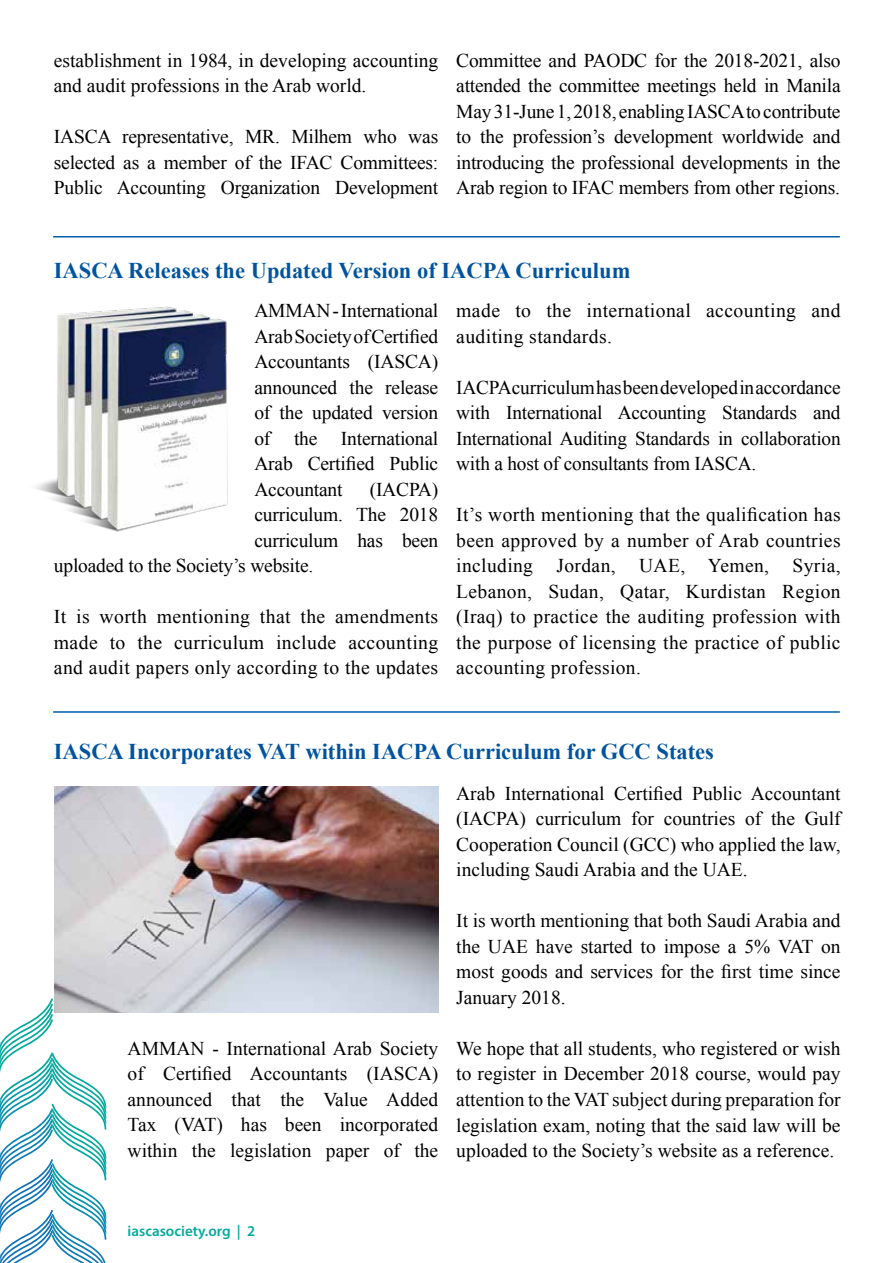
<style>
.page{position:relative;width:893px;height:1263px;background:#fff}
.page>*{position:absolute;margin:0;border:0;box-sizing:border-box;transform-origin:0 0}
.t1{font:700 22.5px "Times New Roman";color:#00539f}
.t2{font:19.5px/25.5px "Times New Roman";color:#000}
.t3{font:19.5px/25.5px "Times New Roman";letter-spacing:.02em;color:#000}
.t4{font:600 15px "Myriad Pro";color:#04aa9d}
</style>
<div class="page">
<svg style="left:0;top:998px;width:106px;height:265px"></svg>
<hr style="left:53px;top:711px;width:787px;height:2px;background:#005daa">
<hr style="left:53px;top:236px;width:787px;height:1px;background:#005daa">
<img style="left:35px;top:306px;width:193px;height:226px">
<img style="left:55px;top:786px;width:383px;height:227px">
<p class="t2" style="left:54px;top:47px;width:386px">establishment in 1984, in developing accounting and audit professions in the Arab world.</p>
<p class="t2" style="left:408px;top:124px;width:31px">was</p>
<p class="t2" style="left:122px;top:124px;width:113px">representative,</p>
<p class="t2" style="left:291px;top:124px;width:62px">Milhem</p>
<p class="t2" style="left:364px;top:124px;width:35px">who</p>
<p class="t2" style="left:54px;top:124px;width:59px">IASCA</p>
<p class="t2" style="left:54px;top:149px;width:386px">selected as a member of the IFAC Committees:</p>
<p class="t2" style="left:335px;top:175px;width:105px">Development</p>
<p class="t2" style="left:245px;top:124px;width:36px">MR.</p>
<p class="t2" style="left:54px;top:175px;width:50px">Public</p>
<p class="t2" style="left:117px;top:175px;width:91px">Accounting</p>
<p class="t2" style="left:221px;top:175px;width:101px">Organization</p>
<p class="t2" style="left:456px;top:47px;width:386px;text-align:right">Committee and PAODC for the 2018-2021, also attended the committee meetings held in Manila May31-June1,2018,enablingIASCAtocontribute and</p>
<p class="t2" style="left:480px;top:124px;width:25px">the</p>
<p class="t2" style="left:513px;top:124px;width:94px">profession s’</p>
<p class="t2" style="left:614px;top:124px;width:100px">development</p>
<p class="t2" style="left:722px;top:124px;width:83px">worldwide</p>
<p class="t2" style="left:456px;top:124px;width:386px">to<br>introducing the professional developments in the<br>Arab region to IFAC members from other regions.</p>
<p class="t1" style="left:54px;top:255px;width:578px">IASCA Releases the Updated Version of IACPA Curriculum</p>
<p class="t2" style="left:254px;top:298px;width:185px;text-align:right">AMMAN-International<br>ArabSocietyofCertified (IASCA(</p>
<p class="t2" style="left:254px;top:349px;width:97px">Accountants</p>
<p class="t2" style="left:254px;top:374px;width:84px">announced</p>
<p class="t2" style="left:350px;top:374px;width:25px">the</p>
<p class="t2" style="left:385px;top:374px;width:54px">release</p>
<p class="t2" style="left:280px;top:400px;width:25px">the</p>
<p class="t2" style="left:254px;top:400px;width:18px">of</p>
<p class="t2" style="left:312px;top:400px;width:62px">updated</p>
<p class="t2" style="left:382px;top:400px;width:58px">version</p>
<p class="t2" style="left:254px;top:425px;width:18px">of</p>
<p class="t2" style="left:294px;top:425px;width:25px">the</p>
<p class="t2" style="left:341px;top:425px;width:99px">International</p>
<p class="t2" style="left:254px;top:451px;width:40px">Arab</p>
<p class="t2" style="left:308px;top:451px;width:68px">Certified</p>
<p class="t2" style="left:389px;top:451px;width:50px">Public</p>
<p class="t2" style="left:254px;top:476px;width:90px">Accountant</p>
<p class="t2" style="left:254px;top:502px;width:90px">curriculum.</p>
<p class="t2" style="left:370px;top:476px;width:70px">(IACPA(</p>
<p class="t2" style="left:356px;top:502px;width:31px">The</p>
<p class="t2" style="left:400px;top:502px;width:40px">2018</p>
<p class="t2" style="left:54px;top:527px;width:286px;text-indent:201px">curriculum uploaded to the Society s’ website.</p>
<p class="t3" style="left:335px;top:604px;width:105px">amendments</p>
<p class="t2" style="left:357px;top:527px;width:27px">has</p>
<p class="t2" style="left:402px;top:527px;width:38px">been</p>
<p class="t2" style="left:76px;top:604px;width:15px">is</p>
<p class="t2" style="left:99px;top:604px;width:49px">worth</p>
<p class="t3" style="left:157px;top:604px;width:95px">mentioning</p>
<p class="t2" style="left:260px;top:604px;width:32px">that</p>
<p class="t2" style="left:300px;top:604px;width:26px">the</p>
<p class="t2" style="left:54px;top:604px;width:14px">It</p>
<p class="t3" style="left:54px;top:629px;width:386px">made<br>and audit papers only according to the updates</p>
<p class="t2" style="left:137px;top:629px;width:26px">the</p>
<p class="t3" style="left:174px;top:629px;width:91px">curriculum</p>
<p class="t3" style="left:276px;top:629px;width:62px">include</p>
<p class="t3" style="left:348px;top:629px;width:91px">accounting</p>
<p class="t2" style="left:110px;top:629px;width:17px">to</p>
<p class="t3" style="left:456px;top:298px;width:157px">made<br>auditing standards.</p>
<p class="t2" style="left:456px;top:374px;width:386px;text-align:right">IACPAcurriculumhasbeendevelopedinaccordance and</p>
<p class="t2" style="left:546px;top:298px;width:26px">the</p>
<p class="t3" style="left:587px;top:298px;width:106px">international</p>
<p class="t3" style="left:706px;top:298px;width:91px">accounting</p>
<p class="t2" style="left:811px;top:298px;width:31px">and</p>
<p class="t2" style="left:515px;top:298px;width:17px">to</p>
<p class="t2" style="left:456px;top:400px;width:386px">with<br>International Auditing Standards in collaboration with a host of consultants from IASCA.</p>
<p class="t3" style="left:456px;top:502px;width:386px;text-align:right">It s’ worth mentioning that the qualification has been approved by a number of Arab countries<br>Syria,</p>
<p class="t2" style="left:506px;top:400px;width:98px">International</p>
<p class="t2" style="left:618px;top:400px;width:90px">Accounting</p>
<p class="t2" style="left:722px;top:400px;width:76px">Standards</p>
<p class="t3" style="left:456px;top:553px;width:78px">including</p>
<p class="t2" style="left:556px;top:553px;width:61px">Jordan,</p>
<p class="t2" style="left:639px;top:553px;width:48px">UAE,</p>
<p class="t2" style="left:708px;top:553px;width:63px">Yemen,</p>
<p class="t3" style="left:456px;top:578px;width:386px">Lebanon,<br>(Iraq) to practice the auditing profession with the purpose of licensing the practice of public accounting profession.</p>
<p class="t2" style="left:548px;top:578px;width:57px">Sudan,</p>
<p class="t3" style="left:686px;top:578px;width:82px">Kurdistan</p>
<p class="t2" style="left:782px;top:578px;width:60px">Region</p>
<p class="t2" style="left:620px;top:578px;width:51px">Qatar,</p>
<p class="t1" style="left:54px;top:736px;width:662px">IASCA Incorporates VAT within IACPA Curriculum for GCC States</p>
<p class="t2" style="left:128px;top:1035px;width:312px;text-align:right">AMMAN - International Arab Society (IASCA(</p>
<p class="t2" style="left:163px;top:1061px;width:70px">Certified</p>
<p class="t2" style="left:128px;top:1061px;width:18px">of</p>
<p class="t2" style="left:250px;top:1061px;width:99px">Accountants</p>
<p class="t2" style="left:128px;top:1086px;width:86px">announced</p>
<p class="t2" style="left:232px;top:1086px;width:31px">that</p>
<p class="t2" style="left:280px;top:1086px;width:25px">the</p>
<p class="t2" style="left:323px;top:1086px;width:46px">Value</p>
<p class="t2" style="left:386px;top:1086px;width:53px">Added</p>
<p class="t2" style="left:128px;top:1112px;width:30px">Tax</p>
<p class="t2" style="left:175px;top:1112px;width:50px">(VAT)</p>
<p class="t2" style="left:241px;top:1112px;width:27px">has</p>
<p class="t2" style="left:285px;top:1112px;width:38px">been</p>
<p class="t2" style="left:340px;top:1112px;width:100px">incorporated</p>
<p class="t2" style="left:128px;top:1137px;width:51px">within</p>
<p class="t2" style="left:192px;top:1137px;width:25px">the</p>
<p class="t2" style="left:230px;top:1137px;width:83px">legislation</p>
<p class="t2" style="left:326px;top:1137px;width:45px">paper</p>
<p class="t2" style="left:384px;top:1137px;width:18px">of</p>
<p class="t2" style="left:414px;top:1137px;width:25px">the</p>
<p class="t2" style="left:456px;top:780px;width:40px">Arab</p>
<p class="t2" style="left:505px;top:780px;width:101px">International</p>
<p class="t2" style="left:614px;top:780px;width:70px">Certified</p>
<p class="t2" style="left:692px;top:780px;width:150px">Public Accountant</p>
<p class="t2" style="left:456px;top:806px;width:386px">(IACPA)<br>Cooperation Council (GCC) who applied the law, including Saudi Arabia and the UAE.</p>
<p class="t2" style="left:456px;top:908px;width:386px;text-align:justify">It is worth mentioning that both Saudi Arabia and the UAE have started to impose a 5% VAT on most goods and services for the first time since January 2018.</p>
<p class="t2" style="left:456px;top:1035px;width:386px;text-align:justify">We hope that all students, who registered or wish to register in December 2018 course, would pay attention to the VAT subject during preparation for legislation exam, noting that the said law will be uploaded to the Society s’ website as a reference.</p>
<p class="t2" style="left:536px;top:806px;width:87px">curriculum</p>
<p class="t2" style="left:664px;top:806px;width:73px">countries</p>
<p class="t2" style="left:771px;top:806px;width:25px">the</p>
<p class="t2" style="left:805px;top:806px;width:37px">Gulf</p>
<p class="t2" style="left:631px;top:806px;width:24px">for</p>
<p class="t2" style="left:745px;top:806px;width:18px">of</p>
<p class="t4" style="left:128px;top:1221px;width:129px">iascasociety.org 2|</p>
</div>
